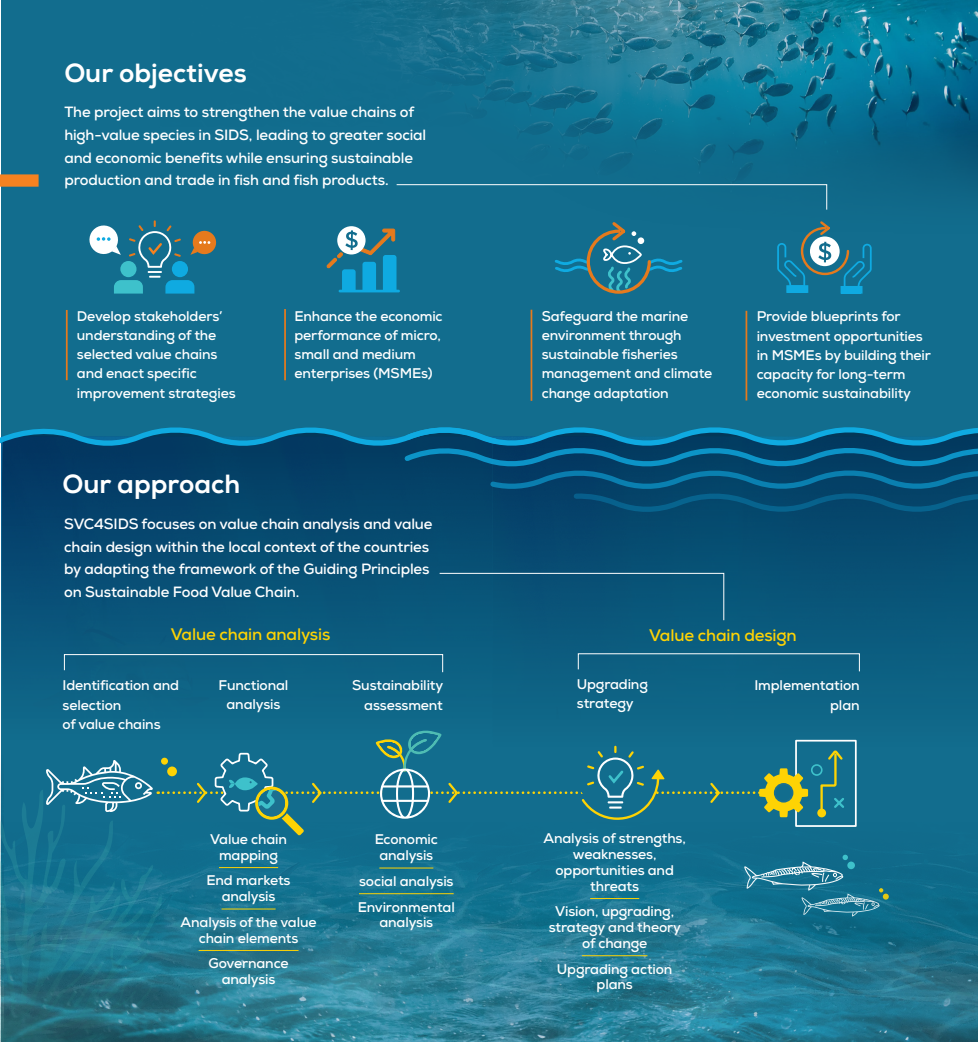
<style>
.page{position:relative;width:978px;height:1042px;background:#fff}
.page>*{position:absolute;margin:0;border:0;box-sizing:border-box;transform-origin:0 0}
.t1{font:800 26.25px "Nexa";color:#fff}
.t2{font:700 16.62px "Nexa";letter-spacing:-.01em;color:#fed304}
.t3{font:700 14.88px/22.8px "Nexa";letter-spacing:-.01em;color:#fff}
.t4{font:700 14px/19.2px "Nexa";letter-spacing:-.01em;color:#fff;text-align:center}
</style>
<div class="page">
<div style="left:1px;top:0;width:977px;height:1042px;background:#126d8e"></div>
<svg style="left:0;top:514px;width:493px;height:276px;fill:#0a557a"></svg>
<svg style="left:493px;top:514px;width:485px;height:262px"></svg>
<hr style="left:66px;top:310px;width:2px;height:70px;background:#e57a1d">
<hr style="left:284px;top:309px;width:2px;height:71px;background:#e57a1d">
<hr style="left:531px;top:310px;width:1px;height:91px;background:#e57a1d">
<hr style="left:745px;top:311px;width:2px;height:89px;background:#e57a1d">
<svg style="left:554px;top:244px;width:129px;height:50px"></svg>
<svg style="left:327px;top:244px;width:73px;height:48px"></svg>
<img style="left:337px;top:0;width:641px;height:244px">
<div style="left:0;top:174px;width:39px;height:13px;background:#f58220"></div>
<svg style="left:396px;top:184px;width:431px;height:26px"></svg>
<div style="left:439px;top:573px;width:285px;height:48px;background:#095478"></div>
<svg style="left:64px;top:654px;width:379px;height:19px"></svg>
<svg style="left:578px;top:653px;width:282px;height:19px"></svg>
<div style="left:795px;top:740px;width:62px;height:87px;border:2px solid #fff"></div>
<div style="left:811px;top:764px;width:12px;height:12px;border:2px solid #3ec1cb;border-radius:50%"></div>
<svg style="left:819px;top:748px;width:27px;height:28px"></svg>
<svg style="left:777px;top:219px;width:95px;height:75px"></svg>
<svg style="left:0;top:427px;width:978px;height:87px;background:#064f77"></svg>
<svg style="left:89px;top:220px;width:128px;height:74px"></svg>
<svg style="left:46px;top:708px;width:762px;height:68px"></svg>
<img style="left:1px;top:776px;width:977px;height:266px">
<hr style="left:219px;top:867px;width:59px;height:1px;background:#fed304">
<hr style="left:222px;top:908px;width:54px;height:1px;background:#fed304">
<hr style="left:199px;top:950px;width:100px;height:1px;background:#fed304">
<hr style="left:379px;top:867px;width:54px;height:1px;background:#fed304">
<hr style="left:359px;top:893px;width:95px;height:1px;background:#fed304">
<hr style="left:590px;top:898px;width:49px;height:1px;background:#fed304">
<hr style="left:582px;top:955px;width:65px;height:1px;background:#fed304">
<p class="t1" style="left:64px;top:57px;width:184px">Our objectives</p>
<p class="t3" style="left:64px;top:100px;width:363px">The project aims to strengthen the value chains of high-value species in SIDS, leading to greater social and economic benefits while ensuring sustainable production and trade in fish and fish products.</p>
<p class="t4" style="left:77px;top:306px;width:160px;text-align:left">Develop stakeholders’ understanding of the selected value chains and enact specific improvement strategies</p>
<p class="t4" style="left:295px;top:306px;width:150px;text-align:left">Enhance the economic performance of micro, small and medium enterprises (MSMEs)</p>
<p class="t4" style="left:542px;top:306px;width:172px;text-align:left">Safeguard the marine environment through sustainable fisheries management and climate change adaptation</p>
<p class="t4" style="left:757px;top:307px;width:176px;text-align:left">Provide blueprints for investment opportunities in MSMEs by building their capacity for long-term economic sustainability</p>
<p class="t1" style="left:63px;top:468px;width:179px">Our approach</p>
<p class="t3" style="left:64px;top:512px;width:370px">SVC4SIDS focuses on value chain analysis and value chain design within the local context of the countries by adapting the framework of the Guiding Principles on Sustainable Food Value Chain.</p>
<p class="t2" style="left:171px;top:624px;width:161px">Value chain analysis</p>
<p class="t2" style="left:649px;top:624px;width:149px">Value chain design</p>
<p class="t4" style="left:63px;top:676px;width:118px;text-align:left">Identification and selection<br>of value chains</p>
<p class="t4" style="left:577px;top:674px;width:73px;text-align:left">Upgrading strategy</p>
<p class="t4" style="left:754px;top:676px;width:107px;text-align:right">Implementation plan</p>
<p class="t4" style="left:219px;top:675px;width:71px">Functional</p>
<p class="t4" style="left:227px;top:694px;width:55px">analysis</p>
<p class="t4" style="left:352px;top:676px;width:93px;text-align:right">Sustainability assessment</p>
<p class="t4" style="left:210px;top:831px;width:78px;line-height:15.8px">Value chain mapping</p>
<p class="t4" style="left:207px;top:872px;width:86px;line-height:15.8px">End markets analysis</p>
<p class="t4" style="left:181px;top:914px;width:137px;line-height:15.8px">Analysis of the value chain elements</p>
<p class="t4" style="left:209px;top:955px;width:82px;line-height:15.8px">Governance analysis</p>
<p class="t4" style="left:375px;top:831px;width:65px;line-height:15.8px">Economic analysis</p>
<p class="t4" style="left:359px;top:871px;width:96px">social analysis</p>
<p class="t4" style="left:358px;top:899px;width:99px;line-height:15.8px">Environmental analysis</p>
<p class="t4" style="left:543px;top:830px;width:144px;line-height:15.8px">Analysis of strengths, weaknesses, opportunities and threats</p>
<p class="t4" style="left:549px;top:903px;width:134px;line-height:15.8px">Vision, upgrading, strategy and theory of change</p>
<p class="t4" style="left:557px;top:961px;width:117px;line-height:15.8px">Upgrading action plans</p>
</div>
